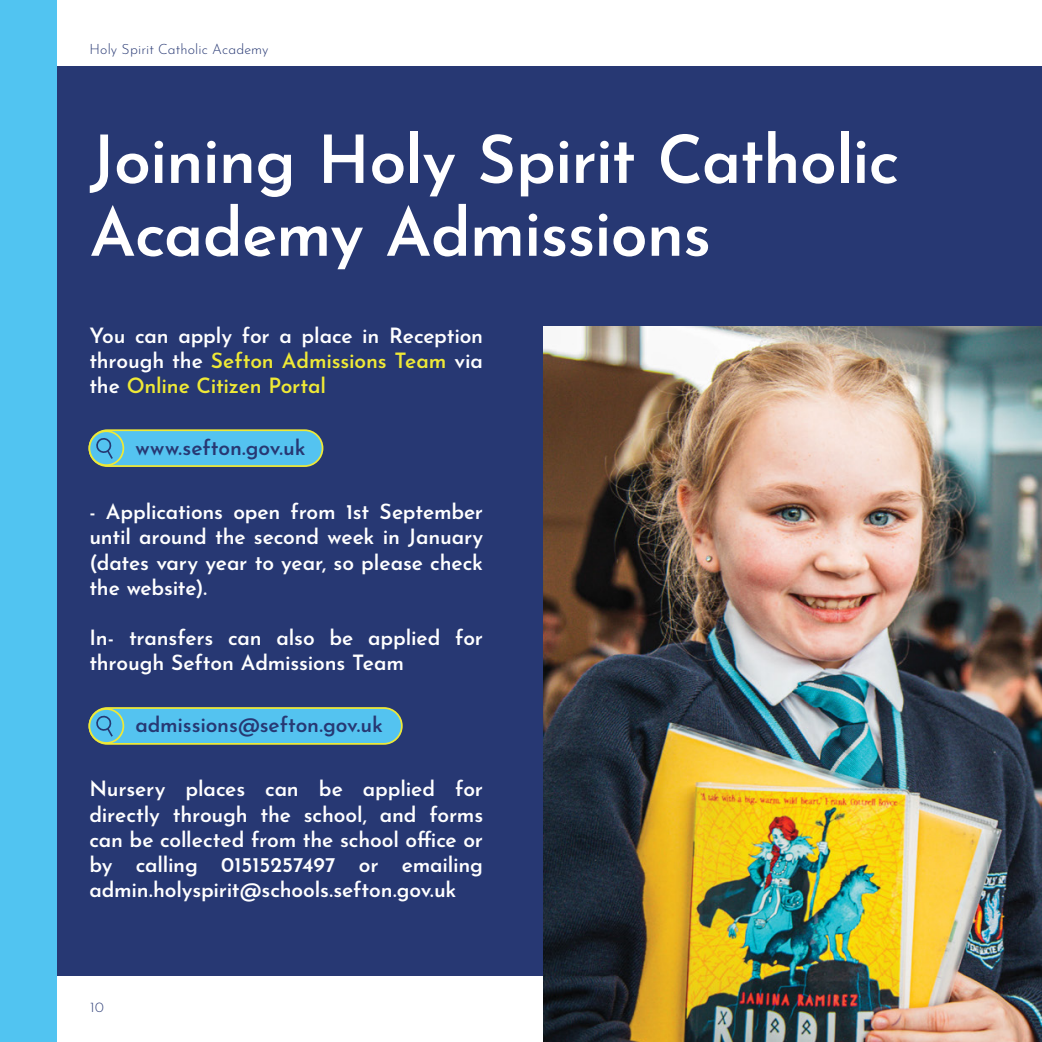
<style>
.page{position:relative;width:1042px;height:1042px;background:#fff}
.page>*{position:absolute;margin:0;border:0;box-sizing:border-box;transform-origin:0 0}
.t1{font:600 66.5px/72.8px "Josefin Sans";letter-spacing:-.02em;color:#fff}
.t2{font:600 21px/25.2px "Josefin Sans";letter-spacing:-.01em;color:#fff;text-align:justify}
.t3{font:600 21px "Josefin Sans";letter-spacing:-.005em;color:#273873}
.t4{font:300 14px "Josefin Sans";letter-spacing:.01em;color:#273873}
.s1{color:#efe936}
</style>
<div class="page">
<div style="left:56px;top:66px;width:986px;height:909px;background:#273873"></div>
<img style="left:544px;top:326px;width:498px;height:716px">
<div style="left:0;top:0;width:56px;height:1042px;background:#51c4f1"></div>
<div style="left:89px;top:708px;width:313px;height:36px;background:#54c3f0;border-radius:18px"></div>
<div style="left:89px;top:707px;width:314px;height:38px;border:2px solid #efe936;border-radius:18px"></div>
<svg style="left:89px;top:709px;width:34px;height:34px"></svg>
<div style="left:89px;top:708px;width:35px;height:36px;border:2px solid #efe936;border-radius:50%"></div>
<svg style="left:94px;top:713px;width:20px;height:25px"></svg>
<div style="left:89px;top:430px;width:233px;height:36px;background:#54c3f0;border-radius:18px"></div>
<div style="left:89px;top:429px;width:234px;height:38px;border:2px solid #efe936;border-radius:18px"></div>
<svg style="left:89px;top:431px;width:34px;height:34px"></svg>
<div style="left:89px;top:430px;width:35px;height:36px;border:2px solid #efe936;border-radius:50%"></div>
<svg style="left:94px;top:435px;width:20px;height:26px"></svg>
<p class="t4" style="left:89px;top:39px;width:181px">Holy Spirit Catholic Academy</p>
<h1 class="t1" style="left:89px;top:114px;width:811px">Joining Holy Spirit Catholic<br>Academy Admissions</h1>
<p class="t2" style="left:89px;top:320px;width:395px">You can apply for a place in Reception through the <span class="s1">Sefton Admissions Team</span> via the <span class="s1">Online Citizen Portal</span></p>
<p class="t3" style="left:135px;top:429px;width:172px">www.sefton.gov.uk</p>
<p class="t2" style="left:89px;top:496px;width:395px">- Applications open from 1st September until around the second week in January (dates vary year to year, so please check the website).</p>
<p class="t2" style="left:89px;top:622px;width:395px">In- transfers can also be applied for through Sefton Admissions Team</p>
<p class="t3" style="left:135px;top:707px;width:249px">admissions@sefton.gov.uk</p>
<p class="t2" style="left:89px;top:773px;width:395px">Nursery places can be applied for directly through the school, and forms can be collected from the school office or by calling 01515257497 or emailing admin.holyspirit@schools.sefton.gov.uk</p>
<p class="t4" style="left:90px;top:996px;width:15px">10</p>
</div>
